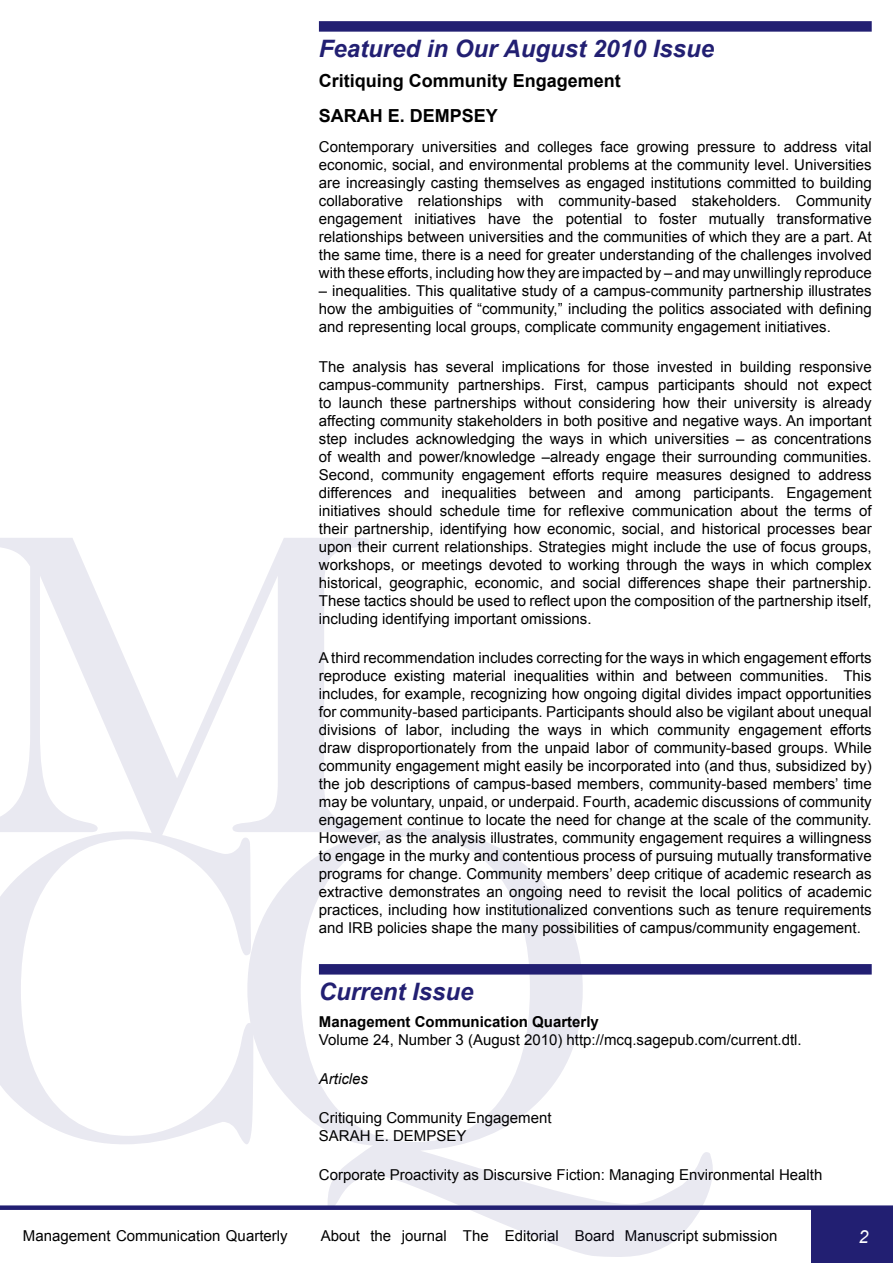
<style>
.page{position:relative;width:893px;height:1263px;background:#fff}
.page>*{position:absolute;margin:0;border:0;box-sizing:border-box;transform-origin:0 0}
.t1{font:italic 700 24px "Arial";color:#221f72}
.t2{font:700 18px/34.3px "Arial";color:#000}
.t3{font:italic 18px "Arial";color:#fff}
.t4{font:15px/18px "Arial";color:#000;text-align:justify}
.t5{font:700 15px "Arial";color:#000}
.t6{font:italic 15px "Arial";color:#000}
</style>
<div class="page">
<div style="left:0;top:1205px;width:893px;height:5px;background:#221f72"></div>
<div style="left:811px;top:1208px;width:82px;height:55px;background:#221f72"></div>
<svg style="left:247px;top:828px;width:467px;height:429px"></svg>
<svg style="left:0;top:538px;width:369px;height:300px"></svg>
<svg style="left:0;top:831px;width:253px;height:313px"></svg>
<div style="left:319px;top:21px;width:553px;height:11px;background:#221f72"></div>
<div style="left:319px;top:964px;width:553px;height:10px;background:#221f72"></div>
<h1 class="t1" style="left:319px;top:33px;width:397px">Featured in Our August 2010 Issue</h1>
<p class="t2" style="left:319px;top:64px;width:304px">Critiquing Community Engagement<br>SARAH E. DEMPSEY</p>
<p class="t4" style="left:319px;top:138px;width:554px">Contemporary universities and colleges face growing pressure to address vital economic, social, and environmental problems at the community level. Universities are increasingly casting themselves as engaged institutions committed to building collaborative relationships with community-based stakeholders. Community engagement initiatives have the potential to foster mutually transformative relationships between universities and the communities of which they are a part. At the same time, there is a need for greater understanding of the challenges involved with these efforts, including how they are impacted by – and may unwillingly reproduce</p>
<p class="t4" style="left:319px;top:282px;width:554px">– inequalities. This qualitative study of a campus-community partnership illustrates how the ambiguities of “community,” including the politics associated with defining and representing local groups, complicate community engagement initiatives.</p>
<p class="t4" style="left:319px;top:358px;width:554px">The analysis has several implications for those invested in building responsive campus-community partnerships. First, campus participants should not expect to launch these partnerships without considering how their university is already affecting community stakeholders in both positive and negative ways. An important step includes acknowledging the ways in which universities – as concentrations of wealth and power/knowledge –already engage their surrounding communities.<br>Second, community engagement efforts require measures designed to address differences and inequalities between and among participants. Engagement initiatives should schedule time for reflexive communication about the terms of their partnership, identifying how economic, social, and historical processes bear upon their current relationships. Strategies might include the use of focus groups, workshops, or meetings devoted to working through the ways in which complex historical, geographic, economic, and social differences shape their partnership.<br>These tactics should be used to reflect upon the composition of the partnership itself, including identifying important omissions.</p>
<p class="t4" style="left:319px;top:649px;width:554px">A third recommendation includes correcting for the ways in which engagement efforts reproduce existing material inequalities within and between communities. This includes, for example, recognizing how ongoing digital divides impact opportunities for community-based participants. Participants should also be vigilant about unequal divisions of labor, including the ways in which community engagement efforts draw disproportionately from the unpaid labor of community-based groups. While community engagement might easily be incorporated into (and thus, subsidized by) the job descriptions of campus-based members, community-based members’ time may be voluntary, unpaid, or underpaid. Fourth, academic discussions of community engagement continue to locate the need for change at the scale of the community.<br>However, as the analysis illustrates, community engagement requires a willingness to engage in the murky and contentious process of pursuing mutually transformative programs for change. Community members’ deep critique of academic research as extractive demonstrates an ongoing need to revisit the local politics of academic practices, including how institutionalized conventions such as tenure requirements and IRB policies shape the many possibilities of campus/community engagement.</p>
<h1 class="t1" style="left:319px;top:976px;width:156px">Current Issue</h1>
<p class="t5" style="left:319px;top:1011px;width:282px">Management Communication Quarterly</p>
<p class="t4" style="left:319px;top:1030px;width:484px">Volume 24, Number 3 (August 2010) http://mcq.sagepub.com/current.dtl.</p>
<p class="t6" style="left:319px;top:1069px;width:51px">Articles</p>
<p class="t4" style="left:319px;top:1109px;width:234px">Critiquing Community Engagement<br>SARAH E. DEMPSEY</p>
<p class="t4" style="left:319px;top:1166px;width:505px">Corporate Proactivity as Discursive Fiction: Managing Environmental Health</p>
<p class="t4" style="left:23px;top:1226px;width:266px">Management Communication Quarterly</p>
<p class="t4" style="left:321px;top:1226px;width:458px">About the journal The Editorial Board Manuscript submission</p>
<p class="t3" style="left:858px;top:1225px;width:12px">2</p>
</div>
